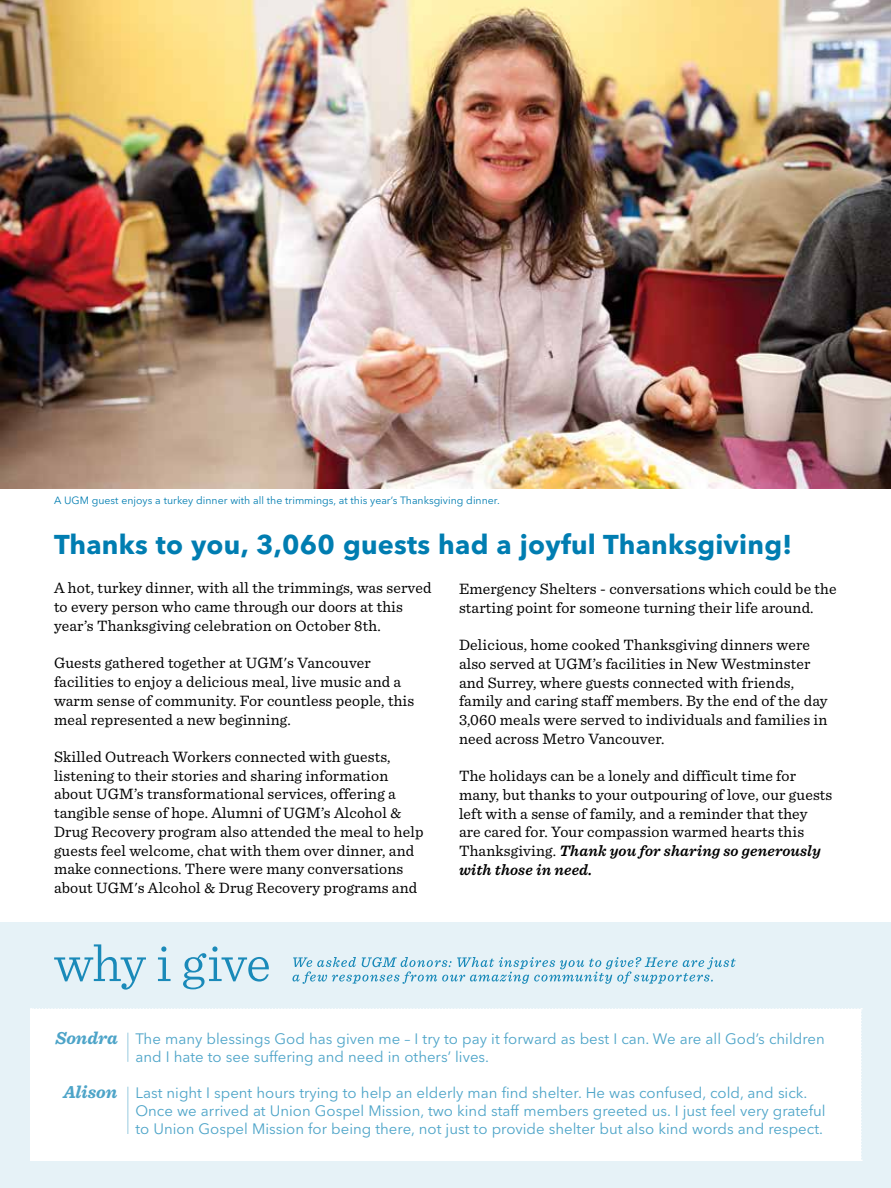
<style>
.page{position:relative;width:891px;height:1188px;background:#fff}
.page>*{position:absolute;margin:0;border:0;box-sizing:border-box;transform-origin:0 0}
.t1{font:300 53.4px "Sentinel";letter-spacing:-.02em;color:#1a8ab9}
.t2{font:700 27px "Avenir Next LT Pro";letter-spacing:.01em;color:#007db1}
.t3{font:italic 700 18px "Sentinel";color:#4da4c8}
.t4{font:15.75px/18.8px "Sentinel";letter-spacing:.01em;color:#000}
.t5{font:15px/18px "Avenir Next LT Pro";color:#4da4c8}
.t6{font:10.5px "Avenir Next LT Pro";color:#007db1}
.s1{font-weight:600;font-style:italic}
</style>
<div class="page">
<img style="left:0;top:0;width:891px;height:488px">
<div style="left:0;top:922px;width:891px;height:266px;background:#e6f2f7"></div>
<svg style="left:292px;top:957px;width:444px;height:27px"></svg>
<div style="left:30px;top:1008px;width:832px;height:153px;background:#fff"></div>
<hr style="left:128px;top:1087px;width:1px;height:47px;background:#99cbe0">
<p class="t6" style="left:54px;top:494px;width:447px">A UGM guest enjoys a turkey dinner with all the trimmings, at this year’s Thanksgiving dinner.</p>
<h2 class="t2" style="left:54px;top:528px;width:740px">Thanks to you, 3,060 guests had a joyful Thanksgiving!</h2>
<p class="t4" style="left:54px;top:578px;width:379px">A hot, turkey dinner, with all the trimmings, was served to every person who came through our doors at this year’s Thanksgiving celebration on October 8th.</p>
<p class="t4" style="left:54px;top:653px;width:362px">Guests gathered together at UGM's Vancouver facilities to enjoy a delicious meal, live music and a warm sense of community. For countless people, this meal represented a new beginning.</p>
<p class="t4" style="left:54px;top:746px;width:371px">Skilled Outreach Workers connected with guests, listening to their stories and sharing information about UGM’s transformational services, offering a tangible sense of hope. Alumni of UGM’s Alcohol &amp; Drug Recovery program also attended the meal to help guests feel welcome, chat with them over dinner, and make connections. There were many conversations about UGM's Alcohol &amp; Drug Recovery programs and</p>
<h1 class="t1" style="left:54px;top:923px;width:218px">why i give</h1>
<p class="t4" style="left:459px;top:578px;width:379px">Emergency Shelters - conversations which could be the starting point for someone turning their life around.</p>
<p class="t4" style="left:459px;top:634px;width:370px">Delicious, home cooked Thanksgiving dinners were also served at UGM’s facilities in New Westminster and Surrey, where guests connected with friends, family and caring staff members. By the end of the day 3,060 meals were served to individuals and families in need across Metro Vancouver.</p>
<p class="t4" style="left:459px;top:766px;width:375px">The holidays can be a lonely and difficult time for many, but thanks to your outpouring of love, our guests left with a sense of family, and a reminder that they are cared for. Your compassion warmed hearts this Thanksgiving. <span class="s1">Thank you for sharing so generously with those in need.</span></p>
<p class="t3" style="left:55px;top:1023px;width:64px">Sondra</p>
<p class="t3" style="left:63px;top:1078px;width:55px">Alison</p>
<p class="t5" style="left:135px;top:1030px;width:691px">The many blessings God has given me – I try to pay it forward as best I can. We are all God’s children and I hate to see suffering and need in others’ lives.</p>
<p class="t5" style="left:135px;top:1084px;width:692px">Last night I spent hours trying to help an elderly man find shelter. He was confused, cold, and sick.<br>Once we arrived at Union Gospel Mission, two kind staff members greeted us. I just feel very grateful to Union Gospel Mission for being there, not just to provide shelter but also kind words and respect.</p>
</div>
